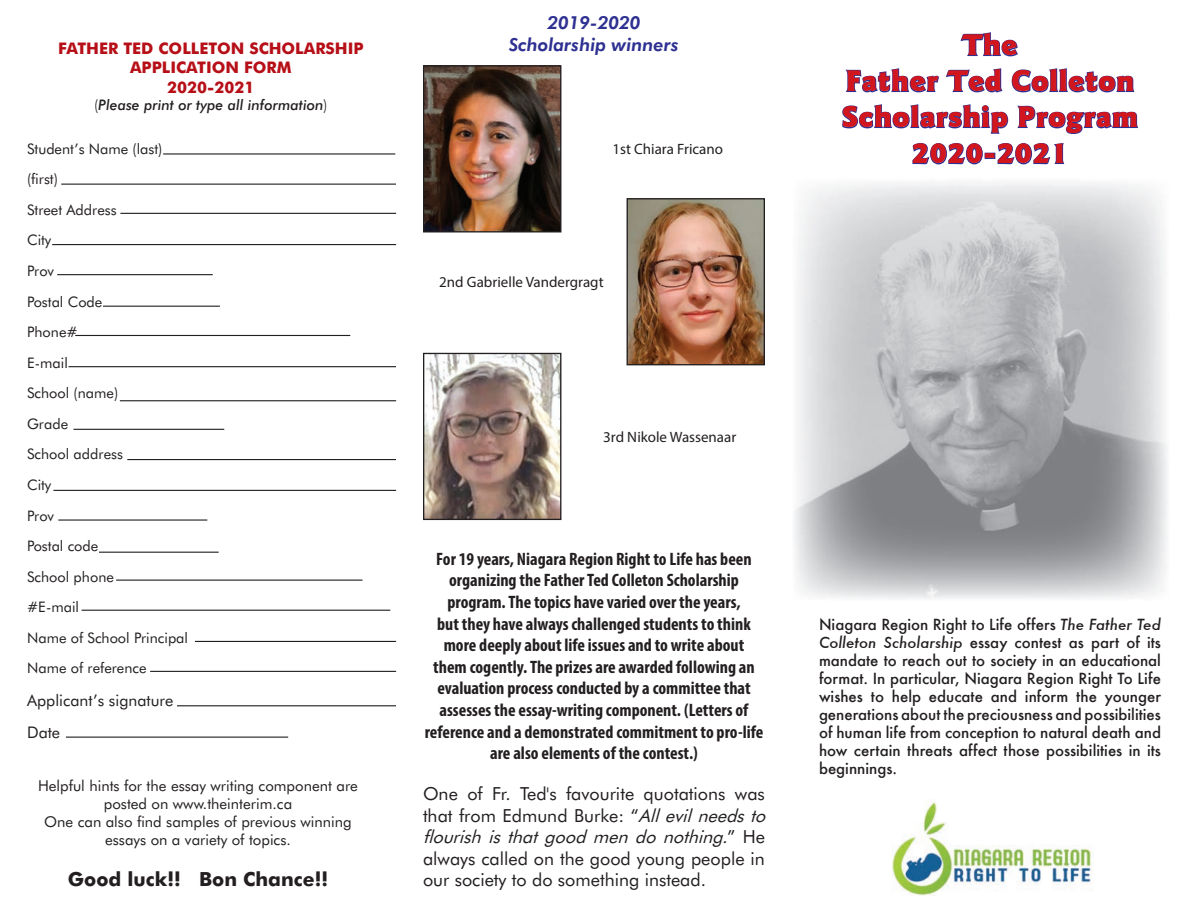
<style>
.page{position:relative;width:1188px;height:918px;background:#fff}
.page>*{position:absolute;margin:0;border:0;box-sizing:border-box;transform-origin:0 0}
.t1{font:900 30px/36px "Goudy Sans IT Cby BT";color:#d1161e;text-align:center}
.t2{font:700 19.5px "Futura BT";color:#231f20}
.t3{font:700 condensed 18px/21.6px "Myriad Pro";color:#231f20;text-align:center}
.t4{font:18px/21.6px "Futura BT";color:#231f20}
.t5{font:italic 800 18px/21.6px "Futura BT";color:#2e3092;text-align:center}
.t6{font:700 16.05px/19.2px "Futura BT";color:#b70f17;text-align:center}
.t7{font:16.05px/32.2px "Futura BT";color:#231f20}
.t8{font:500 15px/18px "Futura";color:#231f20;text-align:justify}
.t9{font:15px/18px "Futura BT";color:#231f20;text-align:center}
.t10{font:15px "Myriad Pro";color:#231f20}
.t11{font:14.55px/30.6px "Futura BT";color:#231f20}
.t12{font:italic 500 14.55px "Futura BT";color:#231f20}
.s1{font-weight:300;font-style:normal}
.s2{font-style:italic}
</style>
<div class="page">
<img style="left:794px;top:183px;width:373px;height:416px">
<svg style="left:845px;top:32px;width:290px;height:61px"></svg>
<svg style="left:842px;top:104px;width:167px;height:30px"></svg>
<svg style="left:1017px;top:105px;width:122px;height:29px"></svg>
<svg style="left:912px;top:143px;width:71px;height:22px"></svg>
<div style="left:985px;top:153px;width:10px;height:6px;border:2px solid #2e3092"></div>
<svg style="left:997px;top:143px;width:68px;height:22px"></svg>
<hr style="left:73px;top:429px;width:151px;height:1px;background:#231f20">
<hr style="left:177px;top:705px;width:219px;height:1px;background:#231f20">
<hr style="left:163px;top:153px;width:232px;height:2px;background:#231f20">
<hr style="left:61px;top:184px;width:335px;height:1px;background:#231f20">
<hr style="left:52px;top:244px;width:344px;height:1px;background:#231f20">
<hr style="left:120px;top:213px;width:276px;height:1px;background:#231f20">
<hr style="left:57px;top:274px;width:156px;height:1px;background:#231f20">
<hr style="left:103px;top:306px;width:117px;height:1px;background:#231f20">
<hr style="left:75px;top:335px;width:275px;height:1px;background:#231f20">
<hr style="left:68px;top:366px;width:328px;height:1px;background:#231f20">
<hr style="left:127px;top:459px;width:269px;height:1px;background:#231f20">
<hr style="left:53px;top:490px;width:343px;height:1px;background:#231f20">
<hr style="left:58px;top:519px;width:149px;height:2px;background:#231f20">
<hr style="left:99px;top:552px;width:120px;height:1px;background:#231f20">
<hr style="left:116px;top:580px;width:247px;height:1px;background:#231f20">
<hr style="left:82px;top:610px;width:308px;height:1px;background:#231f20">
<hr style="left:195px;top:641px;width:201px;height:1px;background:#231f20">
<hr style="left:150px;top:671px;width:246px;height:1px;background:#231f20">
<hr style="left:120px;top:400px;width:276px;height:1px;background:#231f20">
<hr style="left:66px;top:737px;width:222px;height:1px;background:#231f20">
<img style="left:892px;top:802px;width:201px;height:94px">
<img style="left:425px;top:355px;width:134px;height:163px">
<div style="left:423px;top:353px;width:138px;height:167px;border:1px solid #231f20"></div>
<img style="left:629px;top:200px;width:134px;height:163px">
<div style="left:627px;top:198px;width:138px;height:167px;border:1px solid #231f20"></div>
<img style="left:425px;top:67px;width:134px;height:163px">
<div style="left:423px;top:65px;width:138px;height:167px;border:1px solid #231f20"></div>
<p class="t6" style="left:58px;top:39px;width:307px">FATHER TED COLLETON SCHOLARSHIP<br>APPLICATION FORM<br>2020-2021</p>
<p class="t12" style="left:94px;top:96px;width:235px"><span class="s1">(</span>Please print or type all information<span class="s1">)</span></p>
<p class="t11" style="left:27px;top:133px;width:163px">Student’s Name (last) (first)<br>Street Address<br>City<br>Prov<br>Postal Code<br>Phone#<br>E-mail<br>School (name)<br>Grade<br>School address<br>City<br>Prov<br>Postal code<br>School phone<br>#E-mail<br>Name of School Principal<br>Name of reference</p>
<p class="t7" style="left:27px;top:684px;width:148px">Applicant’s signature<br>Date</p>
<p class="t9" style="left:38px;top:777px;width:321px">Helpful hints for the essay writing component are posted on www.theinterim.ca<br>One can also find samples of previous winning essays on a variety of topics.</p>
<p class="t2" style="left:68px;top:868px;width:262px">Good luck!! Bon Chance!!</p>
<p class="t5" style="left:509px;top:12px;width:171px">2019-2020<br>Scholarship winners</p>
<p class="t10" style="left:612px;top:140px;width:112px">1st Chiara Fricano</p>
<p class="t10" style="left:439px;top:273px;width:166px">2nd Gabrielle Vandergragt</p>
<h1 class="t1" style="left:842px;top:27px;width:298px">The<br>Father Ted Colleton<br>Scholarship Program<br>2020-2021</h1>
<p class="t10" style="left:603px;top:428px;width:135px">3rd Nikole Wassenaar</p>
<p class="t3" style="left:425px;top:548px;width:340px">For 19 years, Niagara Region Right to Life has been organizing the Father Ted Colleton Scholarship program. The topics have varied over the years,<br>but they have always challenged students to think more deeply about life issues and to write about them cogently. The prizes are awarded following an evaluation process conducted by a committee that assesses the essay-writing component. (Letters of reference and a demonstrated commitment to pro-life are also elements of the contest.)</p>
<p class="t4" style="left:423px;top:783px;width:349px">One of Fr. Ted's favourite quotations was that from Edmund Burke: “<span class="s2">Allevilneedsto flourish is that good men do nothing.</span>” H e always called on the good young people in our society to do something instead.</p>
<p class="t8" style="left:819px;top:615px;width:344px">Niagara Region Right to Life offers <span class="s2">The Father Ted Colleton Scholarship</span> essay contest as part of its mandate to reach out to society in an educational format. In particular, Niagara Region Right To Life wishes to help educate and inform the younger generations about the preciousness and possibilities of human life from conception to natural death and how certain threats affect those possibilities in its beginnings.</p>
</div>
